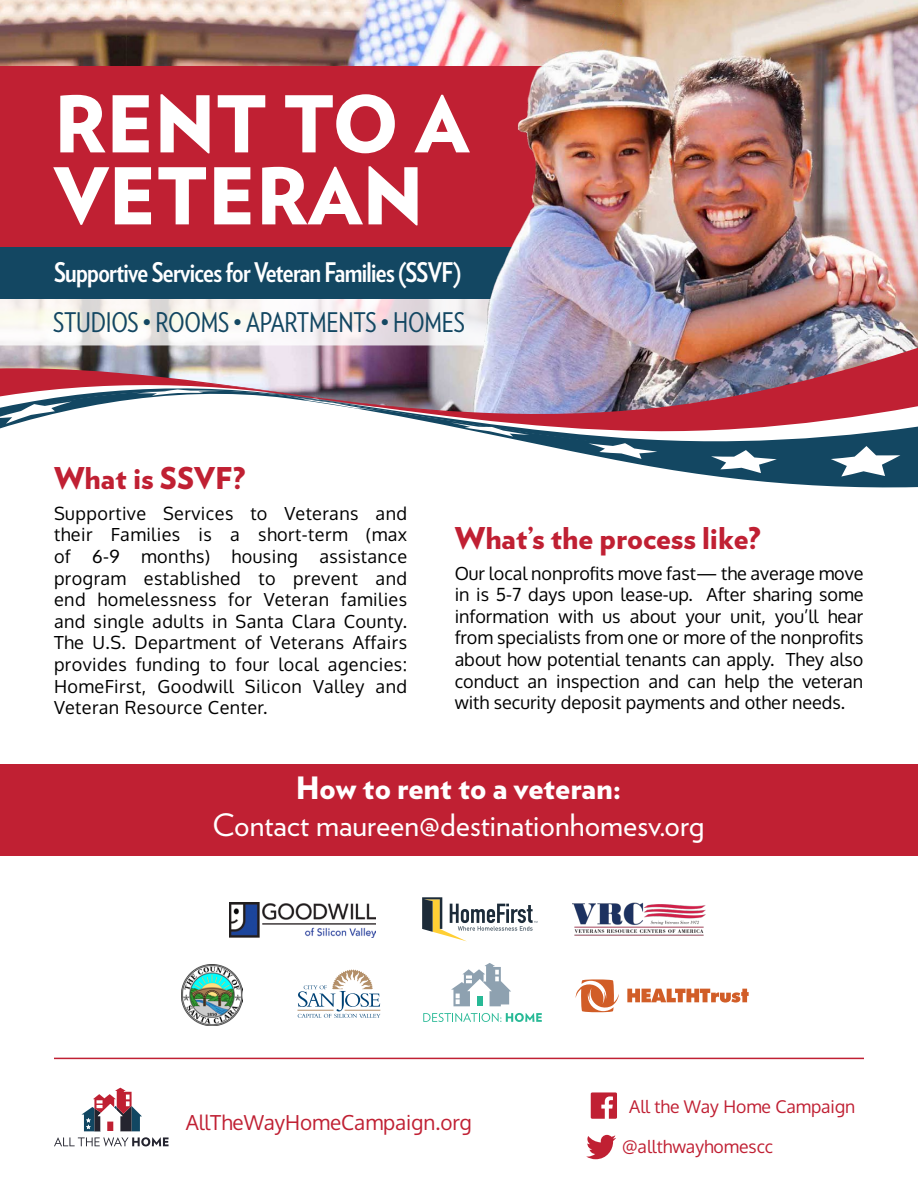
<style>
.page{position:relative;width:918px;height:1188px;background:#fff}
.page>*{position:absolute;margin:0;border:0;box-sizing:border-box;transform-origin:0 0}
.t1{font:900 78px/72px "Verlag";color:#fff}
.t2{font:30.75px "Verlag";color:#fff}
.t3{font:900 30.75px "Verlag";color:#fff}
.t4{font:900 30px "Verlag";color:#c02033}
.t5{font:700 27px "Verlag Condensed";letter-spacing:-.025em;color:#fff}
.t6{font:27px "Verlag Condensed";letter-spacing:-.01em;color:#134762}
.t7{font:20.7px "Oxygen";color:#c02033}
.t8{font:18px/21.6px "Oxygen";letter-spacing:.005em;color:#000;text-align:justify}
.t9{font:17.55px "Oxygen";color:#c02033}
</style>
<div class="page">
<img style="left:0;top:0;width:125px;height:67px">
<svg style="left:54px;top:1137px;width:115px;height:9px"></svg>
<svg style="left:82px;top:1088px;width:60px;height:43px"></svg>
<div style="left:0;top:764px;width:918px;height:91px;background:#c02033"></div>
<div style="left:0;top:236px;width:550px;height:63px;background:#134762"></div>
<div style="left:0;top:67px;width:550px;height:180px;background:#c02033"></div>
<img style="left:181px;top:964px;width:62px;height:62px">
<svg style="left:298px;top:969px;width:82px;height:49px"></svg>
<svg style="left:423px;top:1013px;width:119px;height:9px"></svg>
<svg style="left:451px;top:963px;width:60px;height:43px"></svg>
<div style="left:477px;top:997px;width:6px;height:9px;background:#28b996"></div>
<svg style="left:576px;top:979px;width:43px;height:34px"></svg>
<svg style="left:627px;top:989px;width:122px;height:14px"></svg>
<img style="left:230px;top:903px;width:146px;height:35px">
<svg style="left:422px;top:897px;width:116px;height:44px"></svg>
<img style="left:573px;top:902px;width:132px;height:34px">
<img style="left:125px;top:0;width:793px;height:260px">
<img style="left:503px;top:260px;width:415px;height:6px">
<img style="left:0;top:268px;width:918px;height:220px">
<svg style="left:0;top:400px;width:74px;height:25px"></svg>
<svg style="left:137px;top:385px;width:82px;height:15px"></svg>
<svg style="left:287px;top:387px;width:93px;height:33px"></svg>
<svg style="left:450px;top:415px;width:79px;height:28px"></svg>
<svg style="left:588px;top:437px;width:70px;height:27px"></svg>
<svg style="left:711px;top:447px;width:68px;height:31px"></svg>
<svg style="left:830px;top:443px;width:73px;height:38px"></svg>
<svg style="left:591px;top:1092px;width:26px;height:27px"></svg>
<svg style="left:586px;top:1135px;width:30px;height:24px"></svg>
<hr style="left:54px;top:1058px;width:810px;height:1px;background:#c02033">
<h1 class="t1" style="left:54px;top:84px;width:417px">RENT TO A<br>VETERAN</h1>
<h3 class="t5" style="left:54px;top:252px;width:409px">Supportive Services for Veteran Families (SSVF)</h3>
<h3 class="t6" style="left:53px;top:303px;width:413px">STUDIOS • ROOMS • APARTMENTS • HOMES</h3>
<h3 class="t4" style="left:54px;top:454px;width:193px">What is SSVF?</h3>
<p class="t8" style="left:54px;top:503px;width:355px">Supportive Services to Veterans and their Families is a short-term (max of 6-9 months) housing assistance program established to prevent and end homelessness for Veteran families and single adults in Santa Clara County.<br>The U.S. Department of Veterans Affairs provides funding to four local agencies:<br>HomeFirst, Goodwill Silicon Valley and Veteran Resource Center.</p>
<h3 class="t4" style="left:455px;top:513px;width:307px">What’s the process like?</h3>
<p class="t8" style="left:455px;top:562px;width:410px">Our local nonprofits move fast— the average move in is 5-7 days upon lease-up. After sharing some information with us about your unit, you’ll hear from specialists from one or more of the nonprofits about how potential tenants can apply. They also conduct an inspection and can help the veteran with security deposit payments and other needs.</p>
<h2 class="t3" style="left:296px;top:762px;width:327px">How to rent to a veteran:</h2>
<h2 class="t2" style="left:213px;top:801px;width:494px">Contact maureen@destinationhomesv.org</h2>
<p class="t7" style="left:186px;top:1108px;width:288px">AllTheWayHomeCampaign.org</p>
<p class="t9" style="left:629px;top:1094px;width:228px">All the Way Home Campaign</p>
<p class="t9" style="left:622px;top:1135px;width:153px">@allthwayhomescc</p>
</div>
